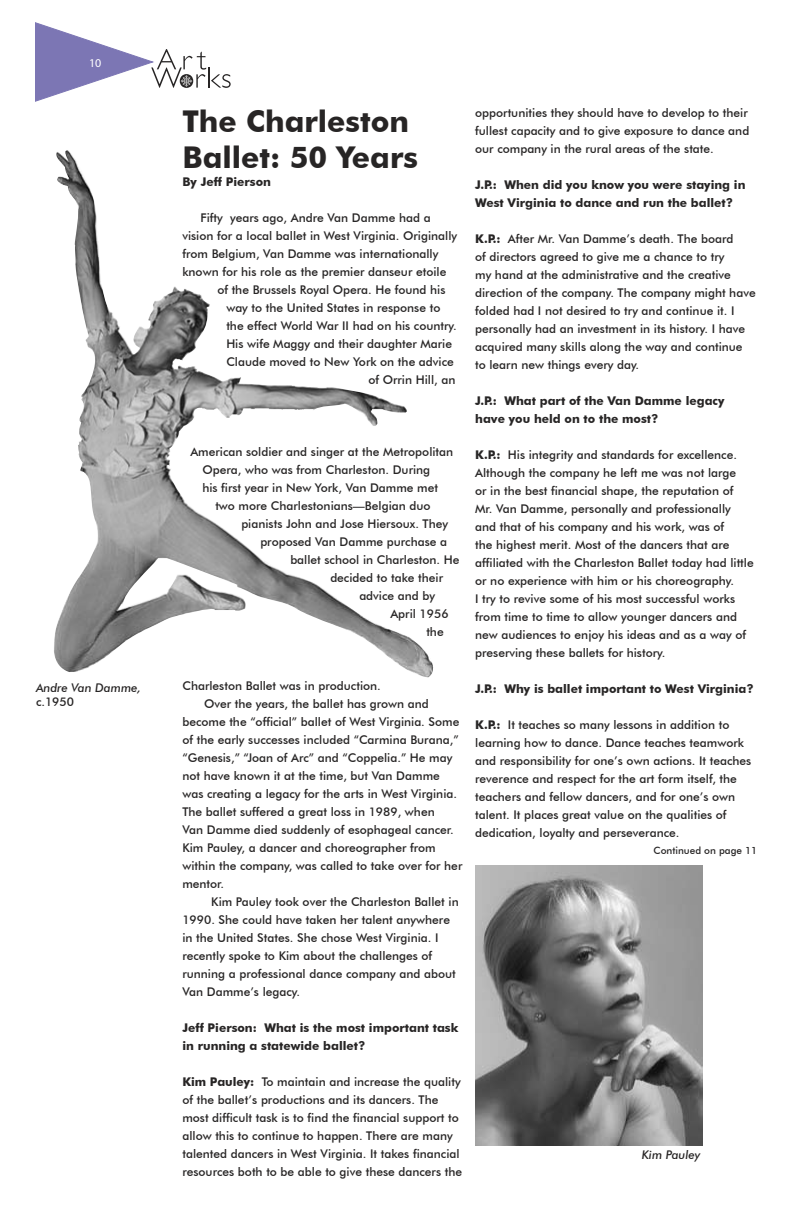
<style>
.page{position:relative;width:792px;height:1224px;background:#fff}
.page>*{position:absolute;margin:0;border:0;box-sizing:border-box;transform-origin:0 0}
.t1{font:700 30px/36px "Futura BT";color:#272525}
.t2{font:500 12px/18px "Futura BT";color:#272525}
.t3{font:700 12px/18px "Futura BT";color:#272525}
.t4{font:italic 500 12px "Futura BT";color:#272525}
.t5{font:700 12px "Futura";color:#fff}
.t6{font:500 10px "Futura BT";color:#272525}
.s1{font-weight:700}
</style>
<div class="page">
<svg style="left:35px;top:22px;width:196px;height:80px"></svg>
<img style="left:65px;top:150px;width:342px;height:471px">
<img style="left:475px;top:866px;width:228px;height:280px">
<p class="t5" style="left:89px;top:56px;width:14px">10</p>
<p class="t4" style="left:36px;top:680px;width:107px">Andre Van Damme,</p>
<p class="t2" style="left:36px;top:692px;width:40px">c.1950</p>
<h1 class="t1" style="left:182px;top:103px;width:237px">The Charleston<br>Ballet: 50 Years</h1>
<p class="t3" style="left:182px;top:172px;width:90px">By Jeff Pierson</p>
<p class="t2" style="left:200px;top:208px;width:232px">Fifty years ago, Andre Van Damme had a</p>
<p class="t2" style="left:182px;top:226px;width:276px">vision for a local ballet in West Virginia. Originally</p>
<p class="t2" style="left:182px;top:244px;width:258px">from Belgium, Van Damme was internationally</p>
<p class="t2" style="left:182px;top:262px;width:265px">known for his role as the premier danseur etoile</p>
<p class="t2" style="left:217px;top:280px;width:230px">of the Brussels Royal Opera. He found his</p>
<p class="t2" style="left:226px;top:298px;width:216px">way to the United States in response to</p>
<p class="t2" style="left:226px;top:316px;width:232px">the effect World War II had on his country.</p>
<p class="t2" style="left:226px;top:334px;width:227px">His wife Maggy and their daughter Marie</p>
<p class="t2" style="left:226px;top:352px;width:229px">Claude moved to New York on the advice</p>
<p class="t2" style="left:368px;top:370px;width:89px">of Orrin Hill, an</p>
<p class="t2" style="left:190px;top:442px;width:264px">American soldier and singer at the Metropolitan</p>
<p class="t2" style="left:202px;top:460px;width:229px">Opera, who was from Charleston. During</p>
<p class="t2" style="left:202px;top:478px;width:237px">his first year in New York, Van Damme met</p>
<p class="t2" style="left:215px;top:496px;width:217px">two more Charlestonians—Belgian duo</p>
<p class="t2" style="left:241px;top:514px;width:208px">pianists John and Jose Hiersoux. They</p>
<p class="t2" style="left:260px;top:532px;width:188px">proposed Van Damme purchase a</p>
<p class="t2" style="left:290px;top:550px;width:171px">ballet school in Charleston. He</p>
<p class="t2" style="left:330px;top:568px;width:114px">decided to take their</p>
<p class="t2" style="left:359px;top:586px;width:77px">advice and by</p>
<p class="t2" style="left:390px;top:604px;width:60px">April 1956</p>
<p class="t2" style="left:426px;top:622px;width:19px">the</p>
<p class="t2" style="left:182px;top:676px;width:200px">Charleston Ballet was in production.</p>
<p class="t2" style="left:204px;top:694px;width:226px">Over the years, the ballet has grown and</p>
<p class="t2" style="left:182px;top:712px;width:278px">become the “official” ballet of West Virginia. Some</p>
<p class="t2" style="left:182px;top:730px;width:278px">of the early successes included “Carmina Burana,”</p>
<p class="t2" style="left:182px;top:748px;width:271px">“Genesis,” “Joan of Arc” and “Coppelia.” He may</p>
<p class="t2" style="left:182px;top:766px;width:259px">not have known it at the time, but Van Damme</p>
<p class="t2" style="left:182px;top:784px;width:276px">was creating a legacy for the arts in West Virginia.</p>
<p class="t2" style="left:182px;top:802px;width:254px">The ballet suffered a great loss in 1989, when</p>
<p class="t2" style="left:182px;top:820px;width:273px">Van Damme died suddenly of esophageal cancer.</p>
<p class="t2" style="left:182px;top:838px;width:255px">Kim Pauley, a dancer and choreographer from</p>
<p class="t2" style="left:182px;top:856px;width:282px">within the company, was called to take over for her</p>
<p class="t2" style="left:182px;top:874px;width:43px">mentor.</p>
<p class="t2" style="left:211px;top:892px;width:249px">Kim Pauley took over the Charleston Ballet in</p>
<p class="t2" style="left:182px;top:910px;width:269px">1990. She could have taken her talent anywhere</p>
<p class="t2" style="left:182px;top:928px;width:258px">in the United States. She chose West Virginia. I</p>
<p class="t2" style="left:182px;top:946px;width:251px">recently spoke to Kim about the challenges of</p>
<p class="t2" style="left:182px;top:964px;width:275px">running a professional dance company and about</p>
<p class="t2" style="left:182px;top:982px;width:119px">Van Damme’s legacy.</p>
<p class="t3" style="left:182px;top:1018px;width:278px">Jeff Pierson: What is the most important task in running a statewide ballet?</p>
<p class="t2" style="left:182px;top:1072px;width:281px"><span class="s1">Kim Pauley:</span> To maintain and increase the quality of the ballet’s productions and its dancers. The most difficult task is to find the financial support to allow this to continue to happen. There are many talented dancers in West Virginia. It takes financial resources both to be able to give these dancers the</p>
<p class="t2" style="left:475px;top:104px;width:276px">opportunities they should have to develop to their fullest capacity and to give exposure to dance and our company in the rural areas of the state.</p>
<p class="t3" style="left:475px;top:176px;width:272px">J.P.: When did you know you were staying in<br>West Virginia to dance and run the ballet?</p>
<p class="t2" style="left:475px;top:230px;width:282px"><span class="s1">K.P.:</span> After Mr. Van Damme’s death. The board<br>of directors agreed to give me a chance to try<br>my hand at the administrative and the creative direction of the company. The company might have folded had I not desired to try and continue it. I personally had an investment in its history. I have acquired many skills along the way and continue to learn new things every day.</p>
<p class="t3" style="left:475px;top:392px;width:251px">J.P.: What part of the Van Damme legacy have you held on to the most?</p>
<p class="t2" style="left:475px;top:446px;width:280px"><span class="s1">K.P.:</span> His integrity and standards for excellence.<br>Although the company he left me was not large<br>or in the best financial shape, the reputation of<br>Mr. Van Damme, personally and professionally and that of his company and his work, was of<br>the highest merit. Most of the dancers that are affiliated with the Charleston Ballet today had little or no experience with him or his choreography.<br>I try to revive some of his most successful works from time to time to allow younger dancers and new audiences to enjoy his ideas and as a way of preserving these ballets for history.</p>
<p class="t3" style="left:475px;top:680px;width:280px">J.P.: Why is ballet important to West Virginia?</p>
<p class="t2" style="left:475px;top:716px;width:278px"><span class="s1">K.P.:</span> It teaches so many lessons in addition to learning how to dance. Dance teaches teamwork and responsibility for one’s own actions. It teaches reverence and respect for the art form itself, the teachers and fellow dancers, and for one’s own talent. It places great value on the qualities of dedication, loyalty and perseverance.</p>
<p class="t6" style="left:654px;top:844px;width:105px">Continued on page 11</p>
<p class="t4" style="left:642px;top:1147px;width:60px">Kim Pauley</p>
</div>
